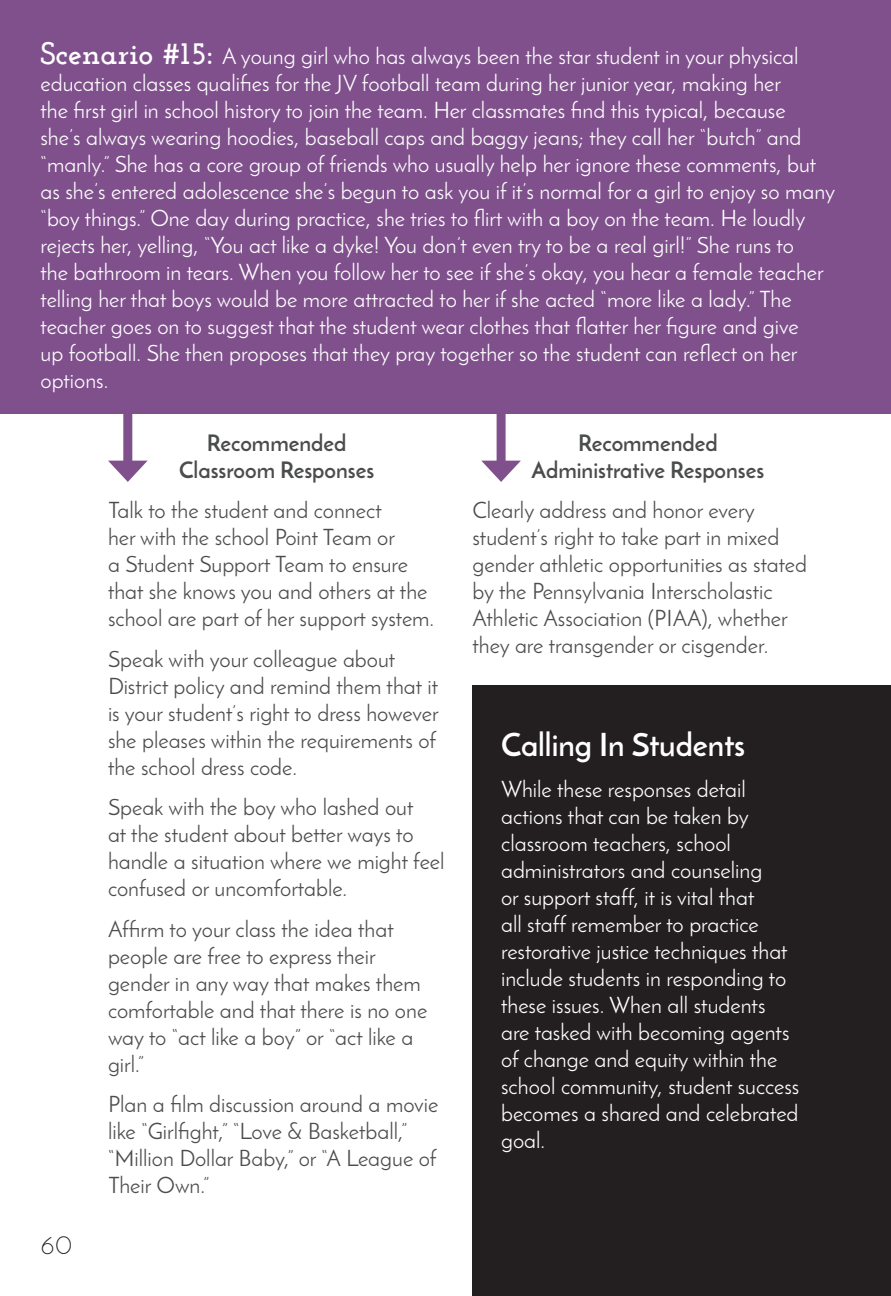
<style>
.page{position:relative;width:891px;height:1296px;background:#fff}
.page>*{position:absolute;margin:0;border:0;box-sizing:border-box;transform-origin:0 0}
.t1{font:700 31.5px "Josefin Sans";color:#fff}
.t2{font:300 27px "Josefin Sans";color:#231f20}
.t3{font:22.5px/27px "Josefin Sans";color:#fff}
.t4{font:22.5px/27px "Josefin Sans";color:#4b4c4d}
.t5{font:700 22.5px/27px "Josefin Sans";color:#4b4c4d;text-align:center}
.s1{font-family:"Josefin Slab";font-weight:700;font-size:31.5px}
</style>
<div class="page">
<div style="left:472px;top:685px;width:419px;height:611px;background:#231f20"></div>
<div style="left:0;top:0;width:891px;height:413px;background:#7f508c"></div>
<div style="left:123px;top:409px;width:9px;height:60px;background:#7f508c"></div>
<svg style="left:108px;top:461px;width:39px;height:21px"></svg>
<div style="left:497px;top:409px;width:9px;height:60px;background:#7f508c"></div>
<svg style="left:481px;top:461px;width:40px;height:21px"></svg>
<p class="t3" style="left:40px;top:43px;width:796px"><span class="s1">Scenario #15:</span> A young girl who has always been the star student in your physical education classes qualifies for the JV football team during her junior year, making her<br>the first girl in school history to join the team. Her classmates find this typical, because<br>she’s always wearing hoodies, baseball caps and baggy jeans; they call her “butch” and “manly.” She has a core group of friends who usually help her ignore these comments, but as she’s entered adolescence she’s begun to ask you if it’s normal for a girl to enjoy so many “boy things.” One day during practice, she tries to flirt with a boy on the team. He loudly rejects her, yelling, “You act like a dyke! You don’t even try to be a real girl!” She runs to<br>the bathroom in tears. When you follow her to see if she’s okay, you hear a female teacher telling her that boys would be more attracted to her if she acted “more like a lady.” The teacher goes on to suggest that the student wear clothes that flatter her figure and give<br>up football. She then proposes that they pray together so the student can reflect on her options.</p>
<p class="t2" style="left:40px;top:1229px;width:34px">60</p>
<p class="t5" style="left:179px;top:429px;width:197px">Recommended<br>Classroom Responses</p>
<p class="t4" style="left:108px;top:497px;width:328px">Talk to the student and connect<br>her with the school Point Team or<br>a Student Support Team to ensure that she knows you and others at the school are part of her support system.</p>
<p class="t4" style="left:108px;top:645px;width:332px">Speak with your colleague about District policy and remind them that it is your student’s right to dress however she pleases within the requirements of the school dress code.</p>
<p class="t4" style="left:108px;top:794px;width:338px">Speak with the boy who lashed out<br>at the student about better ways to handle a situation where we might feel confused or uncomfortable.</p>
<p class="t4" style="left:108px;top:915px;width:321px">Affirm to your class the idea that people are free to express their gender in any way that makes them comfortable and that there is no one way to “act like a boy” or “act like a girl.”</p>
<p class="t4" style="left:108px;top:1091px;width:332px">Plan a film discussion around a movie like “Girlfight,” “Love &amp; Basketball,” “Million Dollar Baby,” or “A League of<br>Their Own.”</p>
<p class="t5" style="left:532px;top:429px;width:234px">Recommended<br>Administrative Responses</p>
<p class="t4" style="left:473px;top:497px;width:336px">Clearly address and honor every student’s right to take part in mixed gender athletic opportunities as stated by the Pennsylvania Interscholastic Athletic Association (PIAA), whether they are transgender or cisgender.</p>
<h1 class="t1" style="left:501px;top:725px;width:246px">Calling In Students</h1>
<p class="t3" style="left:501px;top:775px;width:300px">While these responses detail actions that can be taken by classroom teachers, school administrators and counseling<br>or support staff, it is vital that<br>all staff remember to practice restorative justice techniques that include students in responding to these issues. When all students are tasked with becoming agents of change and equity within the school community, student success becomes a shared and celebrated goal.</p>
</div>
